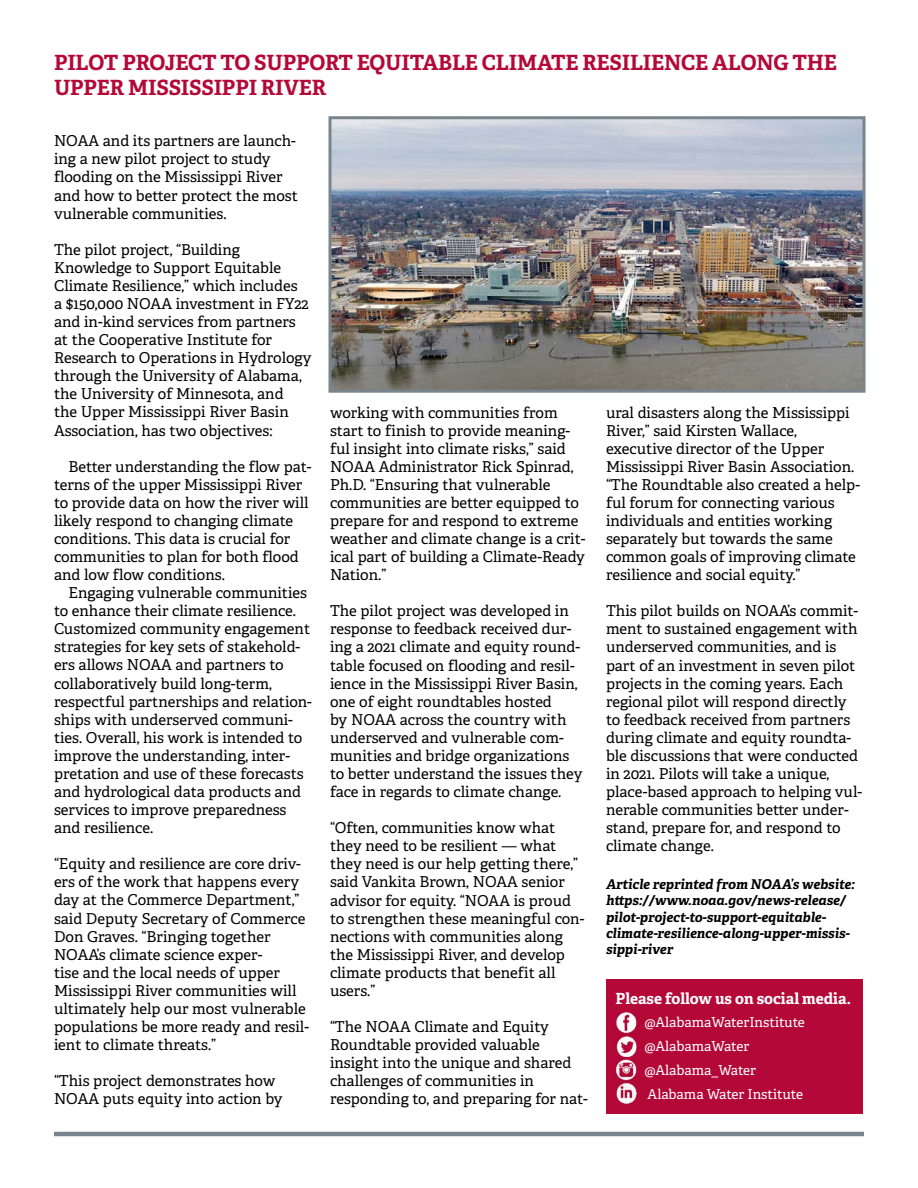
<style>
.page{position:relative;width:918px;height:1188px;background:#fff}
.page>*{position:absolute;margin:0;border:0;box-sizing:border-box;transform-origin:0 0}
.t1{font:700 21px/25.5px "Adelle PE";letter-spacing:-.01em;color:#b30838}
.t2{font:700 15.3px "Adelle PE";letter-spacing:-.005em;color:#fff}
.t3{font:15px/18.1px "Adelle PE";color:#000}
.t4{font:13.65px/23.9px "Adelle PE";color:#fff}
.t5{font:italic 700 13.5px/16.2px "Adelle PE";color:#000}
</style>
<div class="page">
<img style="left:332px;top:120px;width:530px;height:269px">
<div style="left:328px;top:116px;width:538px;height:277px;border:3px solid #79858d"></div>
<hr style="left:54px;top:1132px;width:810px;height:4px;background:#79858d">
<div style="left:606px;top:980px;width:257px;height:134px;background:#b30838"></div>
<img style="left:615px;top:1012px;width:22px;height:69px">
<img style="left:616px;top:1083px;width:21px;height:21px">
<h1 class="t1" style="left:54px;top:49px;width:785px">PILOT PROJECT TO SUPPORT EQUITABLE CLIMATE RESILIENCE ALONG THE<br>UPPER MISSISSIPPI RIVER</h1>
<p class="t3" style="left:54px;top:131px;width:245px">NOAA and its partners are launch&shy;ing a new pilot project to study flooding on the Mississippi River and how to better protect the most vulnerable communities.</p>
<p class="t3" style="left:54px;top:240px;width:259px">The pilot project, “Building Knowledge to Support Equitable Climate Resilience,” which includes<br>a $150,000 NOAA investment in FY22 and in-kind services from partners at the Cooperative Institute for Research to Operations in Hydrology through the University of Alabama, the University of Minnesota, and<br>the Upper Mississippi River Basin Association, has two objectives:</p>
<p class="t3" style="left:54px;top:457px;width:259px;text-indent:15px">Better understanding the flow pat&shy;terns of the upper Mississippi River to provide data on how the river will likely respond to changing climate conditions. This data is crucial for communities to plan for both flood and low flow conditions.</p>
<p class="t3" style="left:54px;top:583px;width:259px;text-indent:15px">Engaging vulnerable communities to enhance their climate resilience.<br>Customized community engagement strategies for key sets of stakehold&shy;ers allows NOAA and partners to collaboratively build long-term, respectful partnerships and relation&shy;ships with underserved communi&shy;ties. Overall, his work is intended to improve the understanding, inter&shy;pretation and use of these forecasts and hydrological data products and services to improve preparedness and resilience.</p>
<p class="t3" style="left:54px;top:854px;width:257px">“Equity and resilience are core driv&shy;ers of the work that happens every day at the Commerce Department,” said Deputy Secretary of Commerce Don Graves. “Bringing together NOAA’s climate science exper-<br>tise and the local needs of upper Mississippi River communities will ultimately help our most vulnerable populations be more ready and resil&shy;ient to climate threats.”</p>
<p class="t3" style="left:54px;top:1071px;width:230px">“This project demonstrates how<br>NOAA puts equity into action by</p>
<p class="t3" style="left:330px;top:403px;width:257px">working with communities from start to finish to provide meaning&shy;ful insight into climate risks,” said<br>NOAA Administrator Rick Spinrad,<br>Ph.D. “Ensuring that vulnerable communities are better equipped to prepare for and respond to extreme weather and climate change is a crit&shy;ical part of building a Climate-Ready<br>Nation.”</p>
<p class="t3" style="left:330px;top:601px;width:254px">The pilot project was developed in response to feedback received dur&shy;ing a 2021 climate and equity round&shy;table focused on flooding and resil&shy;ience in the Mississippi River Basin, one of eight roundtables hosted<br>by NOAA across the country with underserved and vulnerable com&shy;munities and bridge organizations to better understand the issues they face in regards to climate change.</p>
<p class="t3" style="left:330px;top:818px;width:256px">“Often, communities know what they need to be resilient — what they need is our help getting there,” said Vankita Brown, NOAA senior advisor for equity. “NOAA is proud to strengthen these meaningful con&shy;nections with communities along the Mississippi River, and develop climate products that benefit all users.”</p>
<p class="t3" style="left:330px;top:1017px;width:259px">“The NOAA Climate and Equity<br>Roundtable provided valuable insight into the unique and shared challenges of communities in responding to, and preparing for nat-</p>
<p class="t3" style="left:606px;top:403px;width:256px">ural disasters along the Mississippi River,” said Kirsten Wallace, executive director of the Upper Mississippi River Basin Association. “The Roundtable also created a help&shy;ful forum for connecting various individuals and entities working separately but towards the same common goals of improving climate resilience and social equity.”</p>
<p class="t3" style="left:606px;top:601px;width:258px">This pilot builds on NOAA’s commit&shy;ment to sustained engagement with underserved communities, and is part of an investment in seven pilot projects in the coming years. Each regional pilot will respond directly to feedback received from partners during climate and equity roundta&shy;ble discussions that were conducted in 2021. Pilots will take a unique, place-based approach to helping vul&shy;nerable communities better under&shy;stand, prepare for, and respond to climate change.</p>
<p class="t5" style="left:606px;top:876px;width:250px">Article reprinted from NOAA’s website: https://www.noaa.gov/news-release/ pilot-project-to-support-equitable&shy;climate-resilience-along-upper-missis&shy;sippi-river</p>
<p class="t2" style="left:616px;top:987px;width:237px">Please follow us on social media.</p>
<p class="t4" style="left:645px;top:1010px;width:162px">@AlabamaWaterInstitute @AlabamaWater @Alabama_Water<br>Alabama Water Institute</p>
</div>
